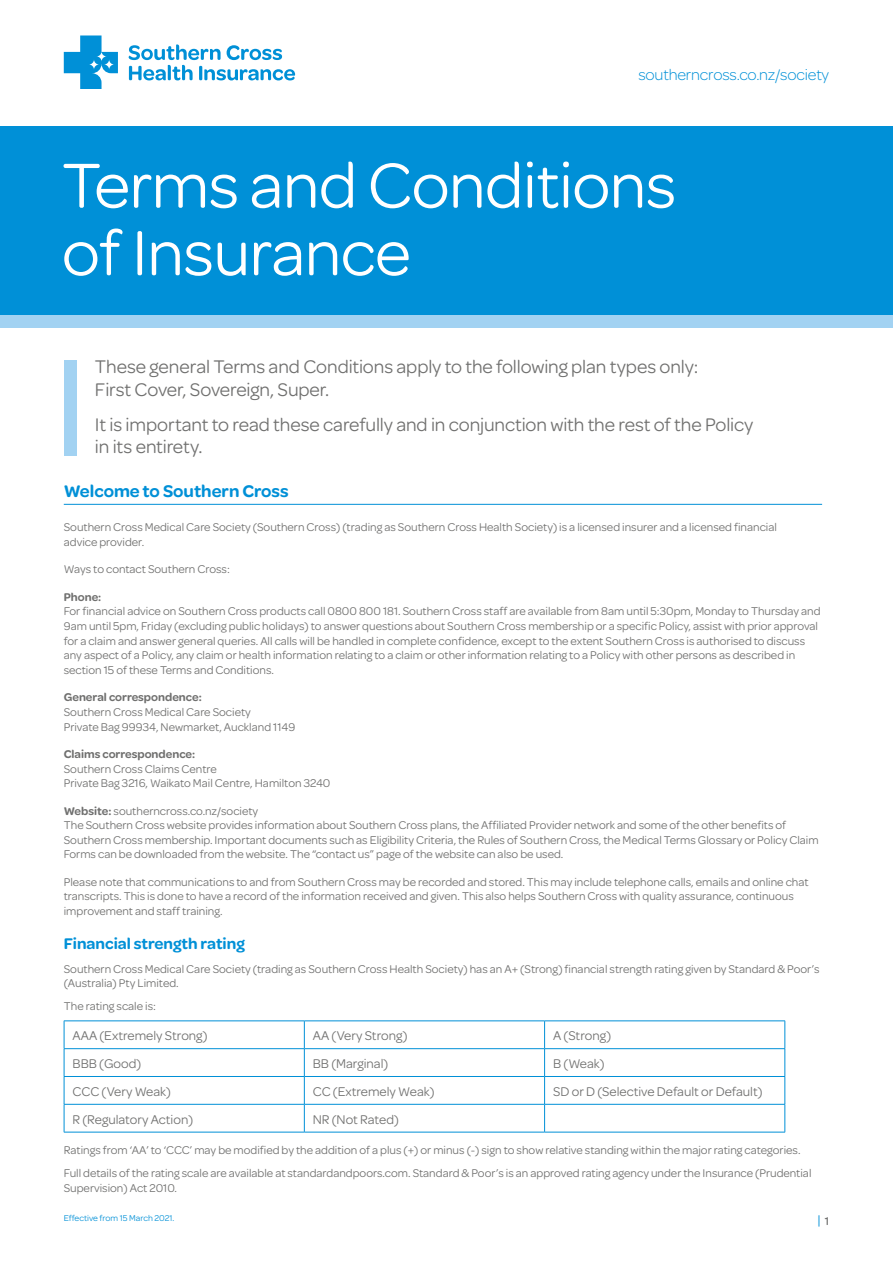
<style>
.page{position:relative;width:893px;height:1263px;background:#fff}
.page>*{position:absolute;margin:0;border:0;box-sizing:border-box;transform-origin:0 0}
.t1{font:67.5px/67.5px "Omnes";letter-spacing:-.01em;color:#fff}
.t2{font:19.5px/22.5px "Omnes";letter-spacing:-.005em;color:#70706f}
.t3{font:600 18px "Omnes";color:#0090d7}
.t4{font:300 16.5px "Omnes";letter-spacing:-.01em;color:#0090d7}
.t5{font:600 16.5px "Omnes";color:#0090d7}
.t6{font:13.5px "Omnes";color:#70706f}
.t7{font:13.5px "Omnes";color:#0090d7}
.t8{font:12px/14.7px "Omnes";color:#70706f}
.t9{font:600 12px "Omnes";color:#70706f}
.t10{font:9px "Omnes";color:#0090d7}
.s1{font-weight:600}
.s2{font-weight:500;font-size:12px;color:#70706f}
</style>
<div class="page">
<hr style="left:64px;top:504px;width:758px;height:1px;background:#0090d7">
<svg style="left:64px;top:1021px;width:1px;height:111px"></svg>
<hr style="left:64px;top:1020px;width:240px;height:1px;background:#0090d7">
<hr style="left:304px;top:1020px;width:241px;height:1px;background:#0090d7">
<hr style="left:545px;top:1020px;width:240px;height:1px;background:#0090d7">
<svg style="left:304px;top:1021px;width:1px;height:111px"></svg>
<svg style="left:544px;top:1021px;width:1px;height:111px"></svg>
<svg style="left:784px;top:1021px;width:1px;height:111px"></svg>
<hr style="left:64px;top:1048px;width:240px;height:1px;background:#0090d7">
<hr style="left:304px;top:1048px;width:241px;height:1px;background:#0090d7">
<hr style="left:545px;top:1048px;width:240px;height:1px;background:#0090d7">
<hr style="left:64px;top:1076px;width:240px;height:1px;background:#0090d7">
<hr style="left:304px;top:1076px;width:241px;height:1px;background:#0090d7">
<hr style="left:545px;top:1076px;width:240px;height:1px;background:#0090d7">
<hr style="left:64px;top:1104px;width:240px;height:1px;background:#0090d7">
<hr style="left:304px;top:1104px;width:241px;height:1px;background:#0090d7">
<hr style="left:545px;top:1104px;width:240px;height:1px;background:#0090d7">
<hr style="left:64px;top:1132px;width:240px;height:1px;background:#0090d7">
<hr style="left:304px;top:1132px;width:241px;height:1px;background:#0090d7">
<hr style="left:545px;top:1132px;width:240px;height:1px;background:#0090d7">
<div style="left:0;top:126px;width:893px;height:192px;background:#0090d7"></div>
<div style="left:0;top:315px;width:893px;height:13px;background:#a2d2f2"></div>
<svg style="left:64px;top:35px;width:54px;height:54px"></svg>
<svg style="left:129px;top:44px;width:166px;height:36px"></svg>
<div style="left:64px;top:360px;width:13px;height:95px;background:#a2d2f2"></div>
<h3 class="t4" style="left:638px;top:64px;width:192px">southerncross.co.nz/society</h3>
<h1 class="t1" style="left:62px;top:147px;width:616px">Terms and Conditions of Insurance</h1>
<h2 class="t2" style="left:95px;top:354px;width:605px">These general Terms and Conditions apply to the following plan types only:<br>First Cover, Sovereign, Super.</h2>
<h2 class="t2" style="left:95px;top:412px;width:660px">It is important to read these carefully and in conjunction with the rest of the Policy in its entirety.</h2>
<h3 class="t3" style="left:64px;top:479px;width:226px">Welcome to Southern Cross</h3>
<p class="t8" style="left:64px;top:519px;width:715px">Southern Cross Medical Care Society (Southern Cross) (trading as Southern Cross Health Society) is a licensed insurer and a licensed financial advice provider.</p>
<p class="t8" style="left:64px;top:561px;width:168px">Ways to contact Southern Cross:</p>
<p class="t9" style="left:64px;top:588px;width:39px">Phone:</p>
<p class="t8" style="left:64px;top:603px;width:758px">For financial advice on Southern Cross products call 0800 800 181. Southern Cross staff are available from 8am until 5:30pm, Monday to Thursday and 9am until 5pm, Friday (excluding public holidays) to answer questions about Southern Cross membership or a specific Policy, assist with prior approval for a claim and answer general queries. All calls will be handled in complete confidence, except to the extent Southern Cross is authorised to discuss any aspect of a Policy, any claim or health information relating to a claim or other information relating to a Policy with other persons as described in section 15 of these Terms and Conditions.</p>
<p class="t9" style="left:64px;top:689px;width:139px">General correspondence:</p>
<p class="t8" style="left:64px;top:704px;width:233px">Southern Cross Medical Care Society<br>Private Bag 99934, Newmarket, Auckland 1149</p>
<p class="t9" style="left:64px;top:746px;width:133px">Claims correspondence:</p>
<p class="t8" style="left:64px;top:760px;width:268px">Southern Cross Claims Centre<br>Private Bag 3216, Waikato Mail Centre, Hamilton 3240</p>
<p class="t8" style="left:64px;top:802px;width:756px"><span class="s1">Website:</span> southerncross.co.nz/society<br>The Southern Cross website provides information about Southern Cross plans, the Affiliated Provider network and some of the other benefits of Southern Cross membership. Important documents such as Eligibility Criteria, the Rules of Southern Cross, the Medical Terms Glossary or Policy Claim Forms can be downloaded from the website. The “contact us” page of the website can also be used.</p>
<p class="t8" style="left:64px;top:874px;width:746px">Please note that communications to and from Southern Cross may be recorded and stored. This may include telephone calls, emails and online chat transcripts. This is done to have a record of the information received and given. This also helps Southern Cross with quality assurance, continuous improvement and staff training.</p>
<h3 class="t5" style="left:64px;top:932px;width:183px">Financial strength rating</h3>
<p class="t8" style="left:64px;top:960px;width:757px">Southern Cross Medical Care Society (trading as Southern Cross Health Society) has an A+ (Strong) financial strength rating given by Standard &amp; Poor’s (Australia) Pty Limited.</p>
<p class="t8" style="left:64px;top:998px;width:94px">The rating scale is:</p>
<p class="t6" style="left:73px;top:1026px;width:137px">AAA (Extremely Strong)</p>
<p class="t6" style="left:313px;top:1026px;width:96px">AA (Very Strong)</p>
<p class="t6" style="left:553px;top:1026px;width:60px">A (Strong)</p>
<p class="t6" style="left:73px;top:1054px;width:70px">BBB (Good)</p>
<p class="t6" style="left:313px;top:1054px;width:77px">BB (Marginal)</p>
<p class="t6" style="left:553px;top:1054px;width:53px">B (Weak)</p>
<p class="t6" style="left:73px;top:1082px;width:100px">CCC (Very Weak)</p>
<p class="t6" style="left:313px;top:1082px;width:123px">CC (Extremely Weak)</p>
<p class="t6" style="left:553px;top:1082px;width:211px">SD or D (Selective Default or Default)</p>
<p class="t6" style="left:73px;top:1110px;width:122px">R (Regulatory Action)</p>
<p class="t6" style="left:313px;top:1110px;width:87px">NR (Not Rated)</p>
<p class="t8" style="left:64px;top:1137px;width:749px;line-height:23.1px">Ratings from ‘AA’ to ‘CCC’ may be modified by the addition of a plus (+) or minus (-) sign to show relative standing within the major rating categories.<br>Full details of the rating scale are available at standardandpoors.com. Standard &amp; Poor’s is an approved rating agency under the Insurance (Prudential</p>
<p class="t8" style="left:64px;top:1179px;width:115px">Supervision) Act 2010.</p>
<p class="t10" style="left:64px;top:1212px;width:112px">Effective from 15 March 2021.</p>
<p class="t7" style="left:817px;top:1210px;width:13px">| <span class="s2">1</span></p>
</div>
